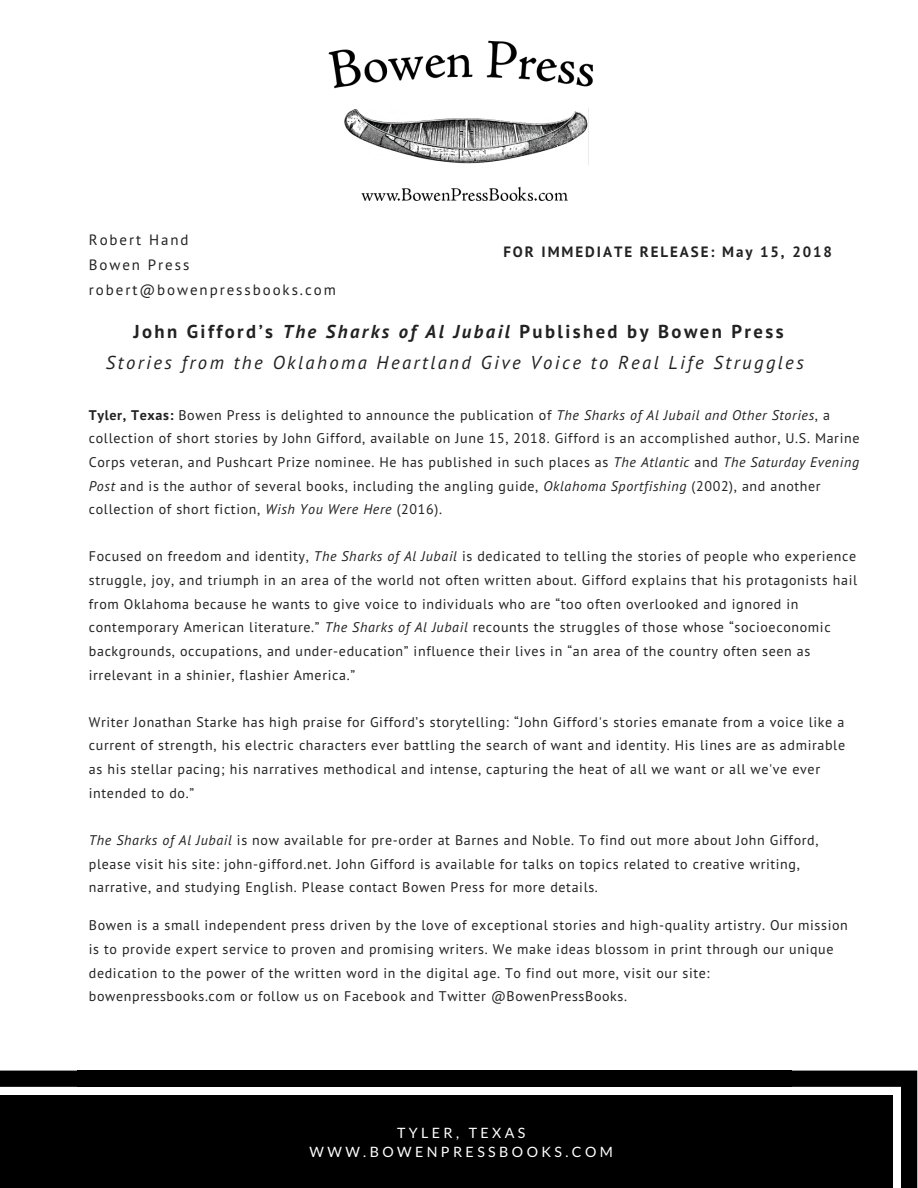
<style>
.page{position:relative;width:918px;height:1188px;background:#fff}
.page>*{position:absolute;margin:0;border:0;box-sizing:border-box;transform-origin:0 0}
.t1{font:italic 18.75px/31.5px "PT Sans";letter-spacing:.13em;color:#222;text-align:center}
.t2{font:15px/24.8px "PT Sans";letter-spacing:.13em;color:#222}
.t3{font:700 15px "PT Sans";letter-spacing:.13em;color:#222}
.t4{font:14.25px/19.2px "Lato";letter-spacing:.24em;color:#fff;text-align:center}
.t5{font:13.95px/23.7px "PT Sans";letter-spacing:.045em;color:#222}
.s1{font-weight:700;font-style:normal}
.s2{font-weight:700}
.s3{font-style:italic}
</style>
<div class="page">
<svg style="left:0;top:1071px;width:78px;height:117px;background:#111"></svg>
<div style="left:78px;top:1095px;width:714px;height:93px;background:#000"></div>
<div style="left:78px;top:1071px;width:714px;height:16px;background:#000"></div>
<svg style="left:792px;top:1071px;width:125px;height:117px;background:#1c1c1c"></svg>
<img style="left:328px;top:40px;width:266px;height:161px">
<p class="t2" style="left:89px;top:227px;width:248px">Robert Hand<br>Bowen Press robert@bowenpressbooks.com</p>
<p class="t3" style="left:503px;top:242px;width:330px">FOR IMMEDIATE RELEASE: May 15, 2018</p>
<h1 class="t1" style="left:106px;top:315px;width:699px"><span class="s1">John Gifford’s</span> <span class="s2">The Sharks of Al Jubail</span> <span class="s1">Published by Bowen Press<br></span>Stories from the Oklahoma Heartland Give Voice to Real Life Struggles</h1>
<p class="t5" style="left:89px;top:403px;width:772px"><span class="s2">Tyler, Texas:</span> Bowen Press is delighted to announce the publication of <span class="s3">The Sharks of Al Jubail and Other Stories</span>, a collection of short stories by John Gifford, available on June 15, 2018. Gifford is an accomplished author, U.S. Marine Corps veteran, and Pushcart Prize nominee. He has published in such places as <span class="s3">The Atlantic</span> and <span class="s3">The Saturday Evening Post</span> and is the author of several books, including the angling guide, <span class="s3">Oklahoma Sportfishing</span> (2002), and another collection of short fiction, <span class="s3">Wish You Were Here</span> (2016).</p>
<p class="t5" style="left:89px;top:544px;width:770px">Focused on freedom and identity, <span class="s3">The Sharks of Al Jubail</span> is dedicated to telling the stories of people who experience struggle, joy, and triumph in an area of the world not often written about. Gifford explains that his protagonists hail from Oklahoma because he wants to give voice to individuals who are “too often overlooked and ignored in contemporary American literature.” <span class="s3">The Sharks of Al Jubail</span> recounts the struggles of those whose “socioeconomic backgrounds, occupations, and under-education” influence their lives in “an area of the country often seen as irrelevant in a shinier, flashier America.”</p>
<p class="t5" style="left:89px;top:710px;width:758px">Writer Jonathan Starke has high praise for Gifford’s storytelling: “John Gifford's stories emanate from a voice like a current of strength, his electric characters ever battling the search of want and identity. His lines are as admirable as his stellar pacing; his narratives methodical and intense, capturing the heat of all we want or all we've ever intended to do.”</p>
<p class="t5" style="left:89px;top:828px;width:731px"><span class="s3">The Sharks of Al Jubail</span> is now available for pre-order at Barnes and Noble. To find out more about John Gifford, please visit his site: john-gifford.net. John Gifford is available for talks on topics related to creative writing, narrative, and studying English. Please contact Bowen Press for more details.</p>
<p class="t5" style="left:89px;top:913px;width:761px">Bowen is a small independent press driven by the love of exceptional stories and high-quality artistry. Our mission is to provide expert service to proven and promising writers. We make ideas blossom in print through our unique dedication to the power of the written word in the digital age. To find out more, visit our site: bowenpressbooks.com or follow us on Facebook and Twitter @BowenPressBooks.</p>
<p class="t4" style="left:310px;top:1123px;width:305px">TYLER, TEXAS<br>WWW.BOWENPRESSBOOKS.COM</p>
</div>
